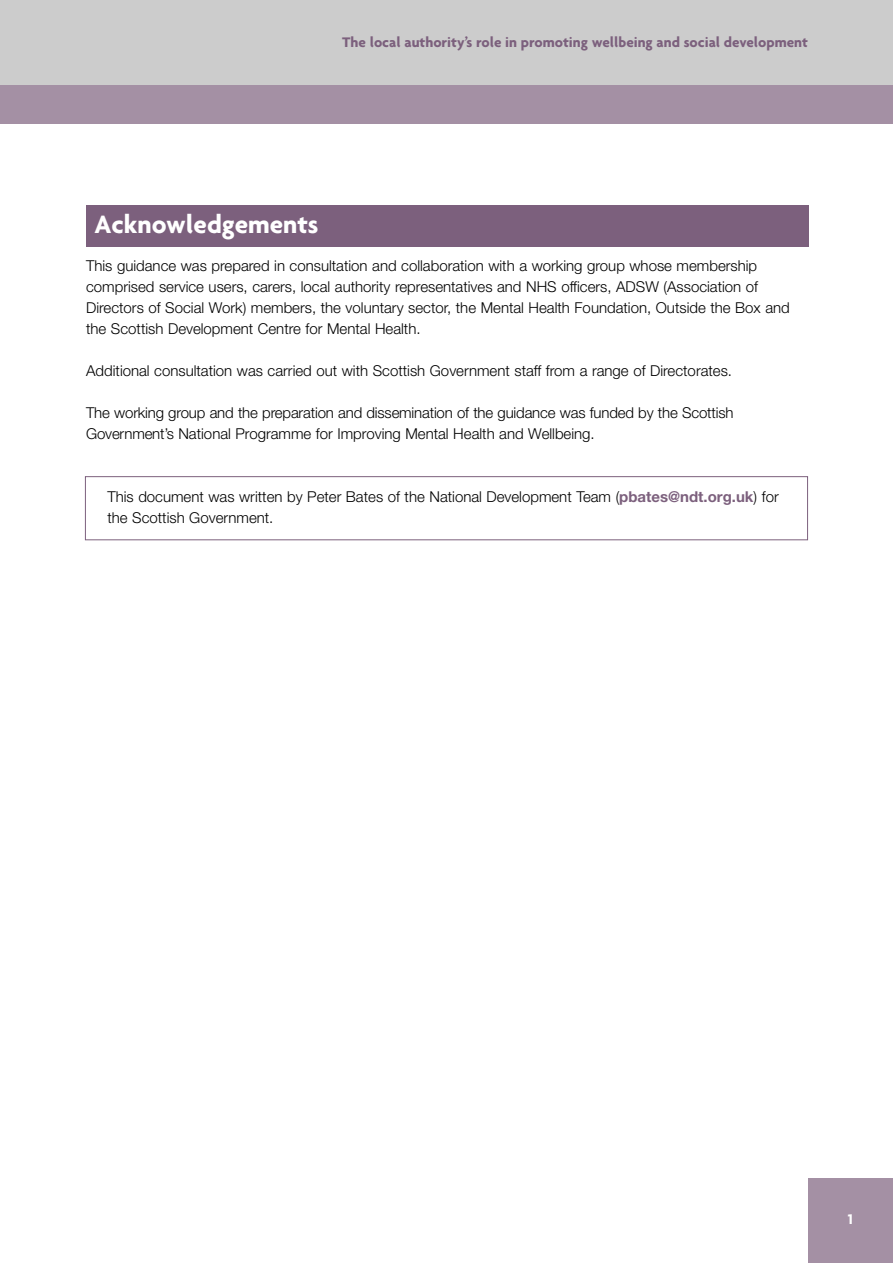
<style>
.page{position:relative;width:893px;height:1263px;background:#fff}
.page>*{position:absolute;margin:0;border:0;box-sizing:border-box;transform-origin:0 0}
.t1{font:700 27px "Agenda";color:#fff}
.t2{font:300 15px/21px "Helvetica Neue";color:#000}
.t3{font:700 15px "Agenda";color:#7c607d}
.t4{font:700 15px "Agenda";color:#fff}
.s1{font-weight:700;color:#7c607d}
</style>
<div class="page">
<div style="left:0;top:85px;width:893px;height:38px;background:#a490a4"></div>
<div style="left:0;top:0;width:893px;height:85px;background:#ccc"></div>
<div style="left:808px;top:1178px;width:85px;height:85px;background:#a490a4"></div>
<div style="left:86px;top:205px;width:723px;height:42px;background:#7c607d"></div>
<div style="left:85px;top:476px;width:723px;height:64px;border:1px solid #7c607d"></div>
<p class="t3" style="left:342px;top:33px;width:467px">The local authority’s role in promoting wellbeing and social development</p>
<h1 class="t1" style="left:95px;top:208px;width:225px">Acknowledgements</h1>
<p class="t2" style="left:86px;top:256px;width:705px">This guidance was prepared in consultation and collaboration with a working group whose membership comprised service users, carers, local authority representatives and NHS officers, ADSW (Association of Directors of Social Work) members, the voluntary sector, the Mental Health Foundation, Outside the Box and the Scottish Development Centre for Mental Health.</p>
<p class="t2" style="left:86px;top:361px;width:647px">Additional consultation was carried out with Scottish Government staff from a range of Directorates.</p>
<p class="t2" style="left:86px;top:403px;width:649px">The working group and the preparation and dissemination of the guidance was funded by the Scottish<br>Government’s National Programme for Improving Mental Health and Wellbeing.</p>
<p class="t2" style="left:107px;top:487px;width:673px">This document was written by Peter Bates of the National Development Team (<span class="s1">pbates@ndt.org.uk</span>) for the Scottish Government.</p>
<p class="t4" style="left:848px;top:1210px;width:7px">1</p>
</div>
